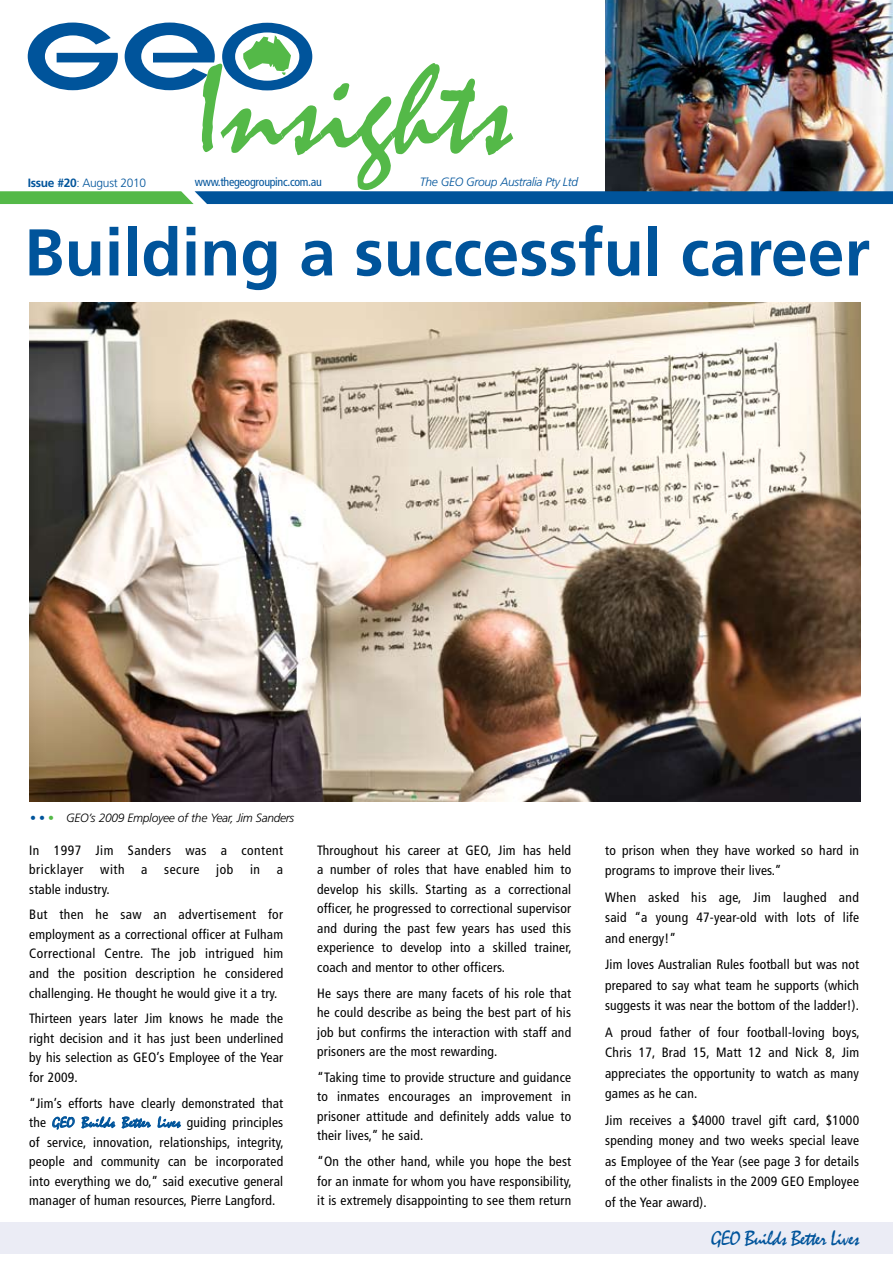
<style>
.page{position:relative;width:893px;height:1263px;background:#fff}
.page>*{position:absolute;margin:0;border:0;box-sizing:border-box;transform-origin:0 0}
.t1{font:128.7px "Mistral";color:#54b948}
.t2{font:700 66px "Frutiger";color:#00549b}
.t3{font:21px "Mistral";letter-spacing:-.025em;color:#00549b}
.t4{font:condensed 13.5px/19.5px "Frutiger";letter-spacing:.015em;color:#000;text-align:justify}
.t5{font:italic 300 12px "Frutiger";letter-spacing:-.025em;color:#000}
.t6{font:italic 300 12px "Frutiger";letter-spacing:-.025em;color:#00549b}
.t7{font:condensed 12px "Frutiger";letter-spacing:-.025em;color:#00549b}
.t8{font:300 12px "Frutiger";letter-spacing:-.025em;color:#00549b}
.s1{font-weight:700}
.s2{font-weight:400;font-style:normal;color:#00549b}
.s3{font-weight:400;font-style:normal;color:#54b948}
.s4{font-family:"Mistral";font-stretch:normal;font-size:15px;color:#00549b}
</style>
<div class="page">
<svg style="left:28px;top:23px;width:90px;height:67px"></svg>
<svg style="left:125px;top:23px;width:90px;height:67px"></svg>
<svg style="left:222px;top:23px;width:90px;height:67px"></svg>
<div style="left:0;top:1222px;width:893px;height:32px;background:#ebecf5"></div>
<img style="left:605px;top:0;width:288px;height:191px">
<svg style="left:0;top:191px;width:893px;height:13px;background:#196d8c"></svg>
<svg style="left:52px;top:1116px;width:22px;height:13px"></svg>
<svg style="left:82px;top:1117px;width:33px;height:11px"></svg>
<svg style="left:122px;top:1117px;width:29px;height:11px"></svg>
<svg style="left:158px;top:1117px;width:23px;height:11px"></svg>
<img style="left:30px;top:303px;width:830px;height:499px">
<h1 class="t1" style="left:196px;top:39px;width:319px">Insights</h1>
<p class="t8" style="left:28px;top:176px;width:120px"><span class="s1">Issue #20</span>: August 2010</p>
<p class="t7" style="left:195px;top:175px;width:128px">www.thegeogroupinc.com.au</p>
<p class="t6" style="left:420px;top:175px;width:160px">The GEO Group Australia Pty Ltd</p>
<h2 class="t2" style="left:24px;top:214px;width:847px">Building a successful career</h2>
<p class="t5" style="left:30px;top:811px;width:266px"><span class="s2">• •</span> <span class="s3">•</span> GEO’s 2009 Employee of the Year, Jim Sanders</p>
<p class="t4" style="left:29px;top:840px;width:256px">In 1997 Jim Sanders was a content bricklayer with a secure job in a stable industry.</p>
<p class="t4" style="left:29px;top:905px;width:256px">But then he saw an advertisement for employment as a correctional officer at Fulham Correctional Centre. The job intrigued him and the position description he considered challenging. He thought he would give it a try.</p>
<p class="t4" style="left:29px;top:1009px;width:255px">Thirteen years later Jim knows he made the right decision and it has just been underlined by his selection as GEO’s Employee of the Year for 2009.</p>
<p class="t4" style="left:29px;top:1093px;width:256px">“Jim’s efforts have clearly demonstrated that the <span class="s4">GEO Builds Better Lives</span> guiding principles of service, innovation, relationships, integrity, people and community can be incorporated into everything we do,” said executive general manager of human resources, Pierre Langford.</p>
<p class="t4" style="left:317px;top:840px;width:256px">Throughout his career at GEO, Jim has held a number of roles that have enabled him to develop his skills. Starting as a correctional officer, he progressed to correctional supervisor and during the past few years has used this experience to develop into a skilled trainer, coach and mentor to other officers.</p>
<p class="t4" style="left:317px;top:983px;width:255px">He says there are many facets of his role that he could describe as being the best part of his job but confirms the interaction with staff and prisoners are the most rewarding.</p>
<p class="t4" style="left:317px;top:1067px;width:255px">“Taking time to provide structure and guidance to inmates encourages an improvement in prisoner attitude and definitely adds value to their lives,” he said.</p>
<p class="t4" style="left:317px;top:1152px;width:256px">“On the other hand, while you hope the best for an inmate for whom you have responsibility, it is extremely disappointing to see them return</p>
<p class="t4" style="left:605px;top:840px;width:255px;line-height:20.4px">to prison when they have worked so hard in programs to improve their lives.”</p>
<p class="t4" style="left:605px;top:887px;width:255px;line-height:20.4px">When asked his age, Jim laughed and said “a young 47-year-old with lots of life and energy!”</p>
<p class="t4" style="left:605px;top:954px;width:255px;line-height:20.4px">Jim loves Australian Rules football but was not prepared to say what team he supports (which suggests it was near the bottom of the ladder!).</p>
<p class="t4" style="left:605px;top:1022px;width:256px;line-height:20.4px">A proud father of four football-loving boys, Chris 17, Brad 15, Matt 12 and Nick 8, Jim appreciates the opportunity to watch as many games as he can.</p>
<p class="t4" style="left:605px;top:1110px;width:255px;line-height:20.4px">Jim receives a $4000 travel gift card, $1000 spending money and two weeks special leave as Employee of the Year (see page 3 for details of the other finalists in the 2009 GEO Employee of the Year award).</p>
<h3 class="t3" style="left:711px;top:1227px;width:150px">GEO Builds Better Lives</h3>
</div>
